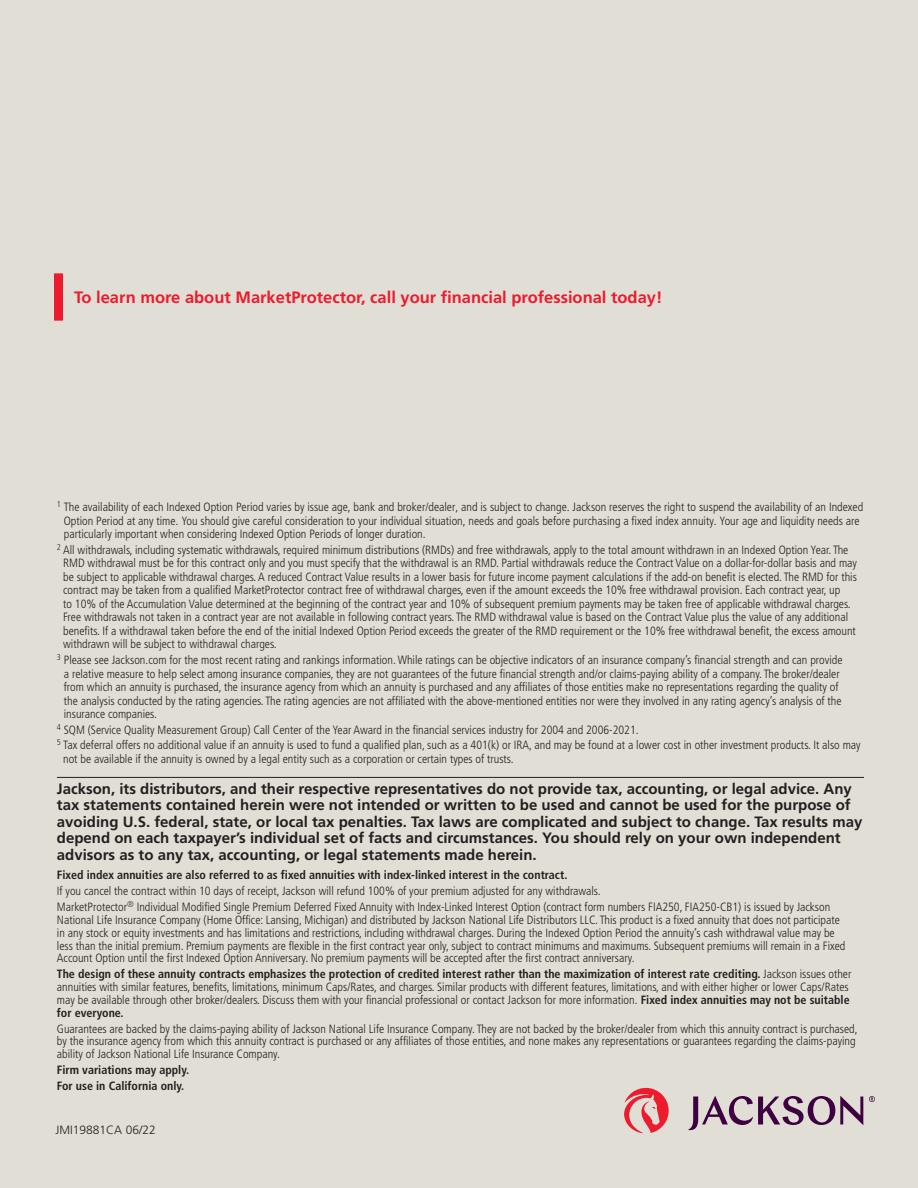
<style>
.page{position:relative;width:918px;height:1188px;background:#e1dfd5}
.page>*{position:absolute;margin:0;border:0;box-sizing:border-box;transform-origin:0 0}
.t1{font:700 16.5px "Frutiger";color:#ee1a2e}
.t2{font:700 15px/16.5px "Frutiger";color:#231f20}
.t3{font:300 condensed 12px/13.5px "Frutiger";color:#231f20}
.t4{font:700 condensed 12px/16px "Frutiger";color:#231f20}
.t5{font:300 12px "Frutiger";color:#231f20}
.s1{font-weight:700}
</style>
<div class="page">
<div style="left:54px;top:273px;width:9px;height:48px;background:#ee1a2e"></div>
<svg style="left:624px;top:1088px;width:45px;height:45px"></svg>
<svg style="left:688px;top:1096px;width:175px;height:34px"></svg>
<svg style="left:869px;top:1096px;width:6px;height:6px"></svg>
<hr style="left:57px;top:777px;width:807px;height:1px;background:#231f20">
<h1 class="t1" style="left:74px;top:288px;width:590px">To learn more about MarketProtector, call your financial professional today!</h1>
<p class="t3" style="left:64px;top:501px;width:801px;text-indent:-7px"><sup>1</sup> The availability of each Indexed Option Period varies by issue age, bank and broker/dealer, and is subject to change. Jackson reserves the right to suspend the availability of an Indexed<br>Option Period at any time. You should give careful consideration to your individual situation, needs and goals before purchasing a fixed index annuity. Your age and liquidity needs are particularly important when considering Indexed Option Periods of longer duration.</p>
<p class="t3" style="left:63px;top:543px;width:795px;text-indent:-6px"><sup>2</sup> All withdrawals, including systematic withdrawals, required minimum distributions (RMDs) and free withdrawals, apply to the total amount withdrawn in an Indexed Option Year. The RMD withdrawal must be for this contract only and you must specify that the withdrawal is an RMD. Partial withdrawals reduce the Contract Value on a dollar-for-dollar basis and may be subject to applicable withdrawal charges. A reduced Contract Value results in a lower basis for future income payment calculations if the add-on benefit is elected. The RMD for this contract may be taken from a qualified MarketProtector contract free of withdrawal charges, even if the amount exceeds the 10% free withdrawal provision. Each contract year, up<br>to 10% of the Accumulation Value determined at the beginning of the contract year and 10% of subsequent premium payments may be taken free of applicable withdrawal charges.<br>Free withdrawals not taken in a contract year are not available in following contract years. The RMD withdrawal value is based on the Contract Value plus the value of any additional benefits. If a withdrawal taken before the end of the initial Indexed Option Period exceeds the greater of the RMD requirement or the 10% free withdrawal benefit, the excess amount withdrawn will be subject to withdrawal charges.</p>
<p class="t3" style="left:64px;top:653px;width:780px;text-indent:-7px"><sup>3</sup> Please see Jackson.com for the most recent rating and rankings information. While ratings can be objective indicators of an insurance company’s financial strength and can provide a relative measure to help select among insurance companies, they are not guarantees of the future financial strength and/or claims-paying ability of a company. The broker/dealer from which an annuity is purchased, the insurance agency from which an annuity is purchased and any affiliates of those entities make no representations regarding the quality of the analysis conducted by the rating agencies. The rating agencies are not affiliated with the above-mentioned entities nor were they involved in any rating agency’s analysis of the insurance companies.</p>
<p class="t3" style="left:57px;top:722px;width:805px;line-height:15.6px"><sup>4</sup> SQM (Service Quality Measurement Group) Call Center of the Year Award in the financial services industry for 2004 and 2006-2021.<br><sup>5</sup> Tax deferral offers no additional value if an annuity is used to fund a qualified plan, such as a 401(k) or IRA, and may be found at a lower cost in other investment products. It also may</p>
<p class="t3" style="left:63px;top:752px;width:452px">not be available if the annuity is owned by a legal entity such as a corporation or certain types of trusts.</p>
<p class="t2" style="left:57px;top:780px;width:807px">Jackson, its distributors, and their respective representatives do not provide tax, accounting, or legal advice. Any tax statements contained herein were not intended or written to be used and cannot be used for the purpose of avoiding U.S. federal, state, or local tax penalties. Tax laws are complicated and subject to change. Tax results may depend on each taxpayer’s individual set of facts and circumstances. You should rely on your own independent advisors as to any tax, accounting, or legal statements made herein.</p>
<p class="t4" style="left:57px;top:867px;width:512px">Fixed index annuities are also referred to as fixed annuities with index-linked interest in the contract.</p>
<p class="t3" style="left:57px;top:883px;width:775px;line-height:16px">If you cancel the contract within 10 days of receipt, Jackson will refund 100% of your premium adjusted for any withdrawals.<br>MarketProtector<sup>®</sup> Individual Modified Single Premium Deferred Fixed Annuity with Index-Linked Interest Option (contract form numbers FIA250, FIA250-CB1) is issued by Jackson</p>
<p class="t3" style="left:57px;top:914px;width:790px;line-height:12.8px">National Life Insurance Company (Home Office: Lansing, Michigan) and distributed by Jackson National Life Distributors LLC. This product is a fixed annuity that does not participate in any stock or equity investments and has limitations and restrictions, including withdrawal charges. During the Indexed Option Period the annuity’s cash withdrawal value may be less than the initial premium. Premium payments are flexible in the first contract year only, subject to contract minimums and maximums. Subsequent premiums will remain in a Fixed Account Option until the first Indexed Option Anniversary. No premium payments will be accepted after the first contract anniversary.</p>
<p class="t3" style="left:57px;top:968px;width:796px;line-height:12.8px"><span class="s1">The design of these annuity contracts emphasizes the protection of credited interest rather than the maximization of interest rate crediting.</span> Jackson issues other annuities with similar features, benefits, limitations, minimum Caps/Rates, and charges. Similar products with different features, limitations, and with either higher or lower Caps/Rates may be available through other broker/dealers. Discuss them with your financial professional or contact Jackson for more information. <span class="s1">Fixed index annuities may not be suitable for everyone.</span></p>
<p class="t3" style="left:57px;top:1022px;width:802px;line-height:12.8px">Guarantees are backed by the claims-paying ability of Jackson National Life Insurance Company. They are not backed by the broker/dealer from which this annuity contract is purchased, by the insurance agency from which this annuity contract is purchased or any affiliates of those entities, and none makes any representations or guarantees regarding the claims-paying ability of Jackson National Life Insurance Company.</p>
<p class="t4" style="left:57px;top:1062px;width:134px">Firm variations may apply.<br>For use in California only.</p>
<p class="t5" style="left:56px;top:1123px;width:102px">JMI19881CA 06/22</p>
</div>
